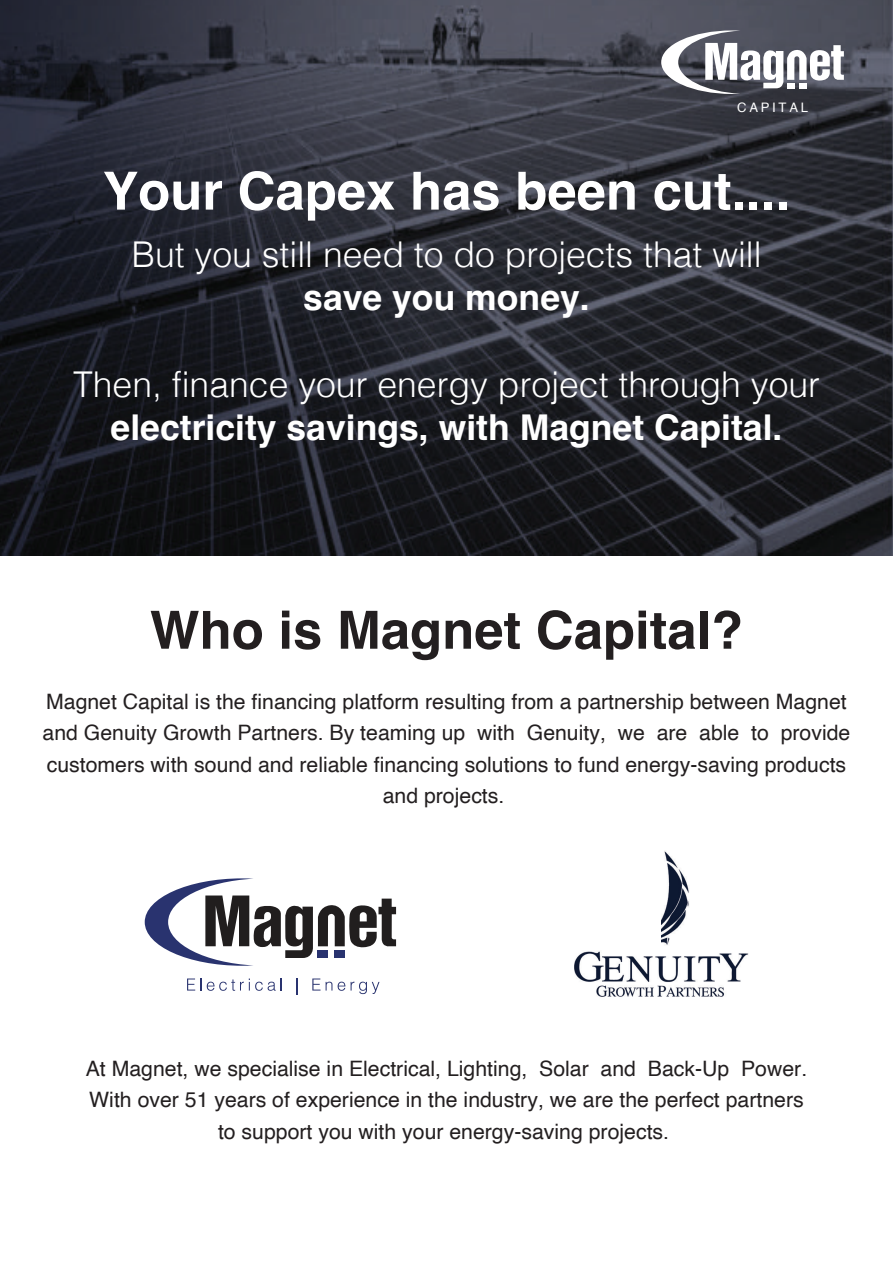
<style>
.page{position:relative;width:893px;height:1263px;background:#fff}
.page>*{position:absolute;margin:0;border:0;box-sizing:border-box;transform-origin:0 0}
.t1{font:700 52.65px "Helvetica";color:#fff}
.t2{font:700 52.65px "Helvetica";color:#231f20}
.t3{font:300 35.55px "Helvetica";color:#fff}
.t4{font:700 35.55px "Helvetica";color:#fff}
.t5{font:21.3px/31.5px "Helvetica";color:#231f20;text-align:center}
.t6{font:13.05px "Helvetica";letter-spacing:.21em;color:#fff}
</style>
<div class="page">
<img style="left:0;top:0;width:893px;height:555px">
<img style="left:661px;top:851px;width:28px;height:94px">
<img style="left:574px;top:951px;width:174px;height:46px">
<svg style="left:145px;top:878px;width:251px;height:88px"></svg>
<svg style="left:187px;top:978px;width:14px;height:12px"></svg>
<svg style="left:207px;top:978px;width:75px;height:13px"></svg>
<svg style="left:297px;top:978px;width:1px;height:17px"></svg>
<svg style="left:312px;top:978px;width:20px;height:12px"></svg>
<svg style="left:338px;top:982px;width:7px;height:9px"></svg>
<svg style="left:351px;top:982px;width:28px;height:12px"></svg>
<svg style="left:661px;top:30px;width:183px;height:64px"></svg>
<p class="t6" style="left:737px;top:98px;width:72px">CAPITAL</p>
<h1 class="t1" style="left:103px;top:159px;width:688px">Your Capex has been cut....</h1>
<h2 class="t3" style="left:131px;top:224px;width:632px">But you still need to do projects that will</h2>
<h2 class="t4" style="left:303px;top:276px;width:288px">save you money.</h2>
<h2 class="t3" style="left:73px;top:354px;width:748px">Then, finance your energy project through your</h2>
<h2 class="t4" style="left:111px;top:406px;width:673px">electricity savings, with Magnet Capital.</h2>
<h1 class="t2" style="left:150px;top:598px;width:595px">Who is Magnet Capital?</h1>
<p class="t5" style="left:43px;top:686px;width:809px">Magnet Capital is the financing platform resulting from a partnership between Magnet and Genuity Growth Partners. By teaming up with Genuity, we are able to provide customers with sound and reliable financing solutions to fund energy-saving products and projects.</p>
<p class="t5" style="left:86px;top:1053px;width:723px">At Magnet, we specialise in Electrical, Lighting, Solar and Back-Up Power.<br>With over 51 years of experience in the industry, we are the perfect partners to support you with your energy-saving projects.</p>
</div>
